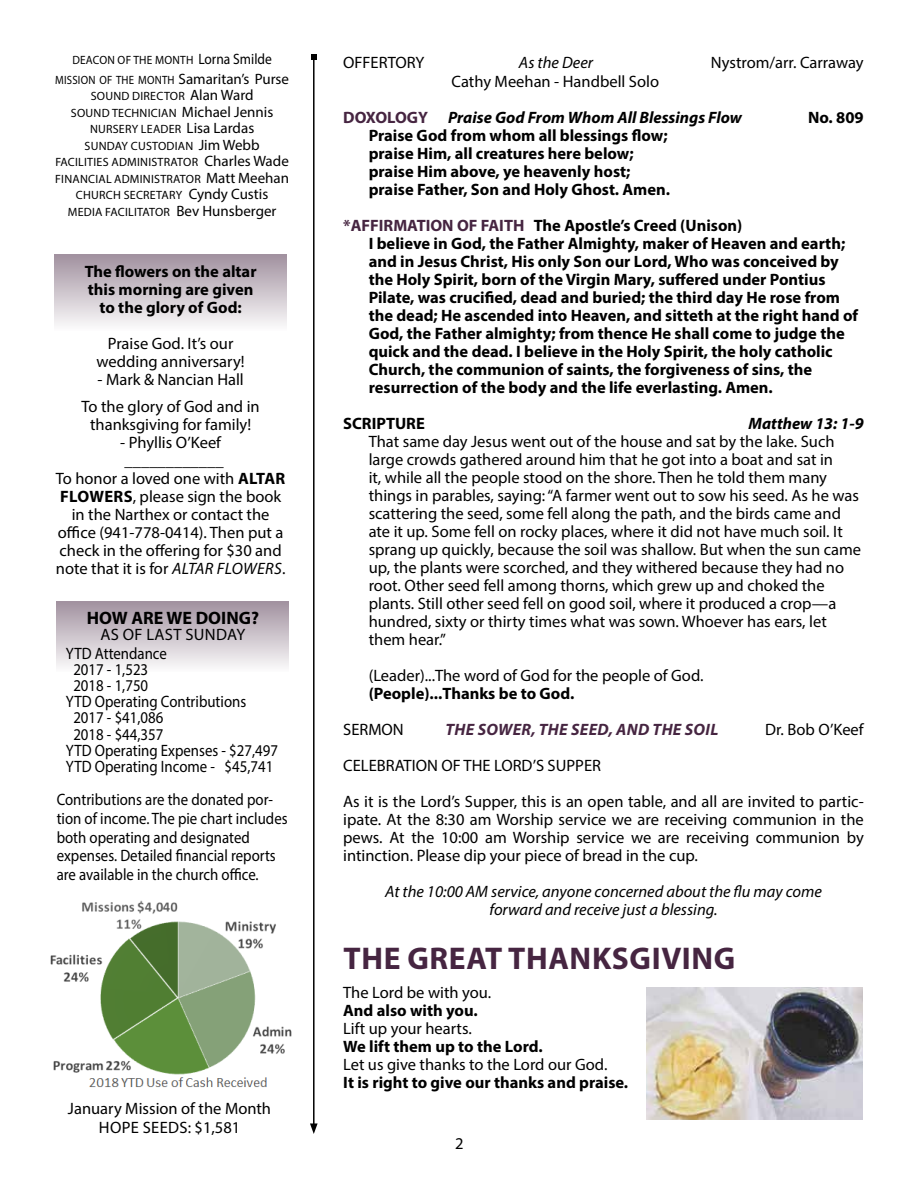
<style>
.page{position:relative;width:918px;height:1188px;background:#fff}
.page>*{position:absolute;margin:0;border:0;box-sizing:border-box;transform-origin:0 0}
.t1{font:700 31.5px "Myriad Pro";letter-spacing:.02em;color:#462541}
.t2{font:700 18px "Myriad Pro";color:#000}
.t3{font:16.5px/18px "Myriad Pro";color:#000;text-align:center}
.t4{font:700 16.5px/18px "Myriad Pro";color:#000}
.t5{font:16.5px/18.8px "Myriad Pro";color:#000;scale:.9 1}
.t6{font:italic 16.5px/18px "Myriad Pro";color:#000;text-align:center}
.t7{font:italic 700 16.5px/36px "Myriad Pro";color:#000}
.t8{font:italic 700 16.5px "Myriad Pro";letter-spacing:.02em;color:#462541}
.t9{font:16.5px "Myriad Pro";letter-spacing:.02em;color:#000}
.t10{font:12px/16.5px "Myriad Pro";letter-spacing:.02em;color:#000;text-align:center}
.t11{font:12px/19.8px "Myriad Pro";letter-spacing:.02em;color:#000;text-align:center;scale:.95 1}
.s1{font-size:15px}
.s2{font-weight:700}
.s3{font-style:italic}
.s4{font-weight:400;font-style:normal}
.s5{font-style:normal;color:#462541}
.s6{color:#462541}
</style>
<div class="page">
<img style="left:647px;top:987px;width:216px;height:132px">
<img style="left:50px;top:900px;width:242px;height:187px">
<hr style="left:313px;top:57px;width:2px;height:1069px;background:#000">
<svg style="left:311px;top:54px;width:6px;height:6px"></svg>
<svg style="left:310px;top:1123px;width:8px;height:11px"></svg>
<div style="left:56px;top:602px;width:233px;height:70px;background:linear-gradient(to bottom,#a292a0,#fbfafb)"></div>
<div style="left:54px;top:255px;width:233px;height:76px;background:linear-gradient(to bottom,#a292a0,#fbfbfb)"></div>
<p class="t11" style="left:55px;top:50px;width:248px">DEACON OF THE MONTH <span class="s1">Lorna Smilde<br></span>MISSION OF THE MONTH <span class="s1">Samaritan’s Purse</span></p>
<p class="t10" style="left:55px;top:88px;width:235px">SOUND DIRECTOR <span class="s1">Alan Ward<br></span>SOUND TECHNICIAN <span class="s1">Michael Jennis<br></span>NURSERY LEADER <span class="s1">Lisa Lardas<br></span>SUNDAY CUSTODIAN <span class="s1">Jim Webb<br></span>FACILITIES ADMINISTRATOR <span class="s1">Charles Wade<br></span>FINANCIAL ADMINISTRATOR <span class="s1">Matt Meehan<br></span>CHURCH SECRETARY <span class="s1">Cyndy Custis<br></span>MEDIA FACILITATOR <span class="s1">Bev Hunsberger</span></p>
<p class="t4" style="left:85px;top:262px;width:173px;text-align:center">The flowers on the altar this morning are given to the glory of God:</p>
<p class="t3" style="left:97px;top:334px;width:150px">Praise God. It’s our wedding anniversary!</p>
<p class="t3" style="left:82px;top:366px;width:180px;line-height:27px">- Mark &amp; Nancian Hall<br>To the glory of God and in</p>
<p class="t3" style="left:90px;top:415px;width:163px">thanksgiving for family!</p>
<p class="t3" style="left:56px;top:433px;width:231px">- Phyllis O’Keef<br>____________<br>To honor a loved one with <span class="s2">ALTAR<br>FLOWERS</span>, please sign the book in the Narthex or contact the office (941-778-0414). Then put a check in the offering for $30 and note that it is for <span class="s3">ALTAR FLOWERS</span>.</p>
<p class="t2" style="left:87px;top:606px;width:174px">HOW ARE WE DOING?</p>
<p class="t9" style="left:100px;top:624px;width:146px">AS OF LAST SUNDAY</p>
<p class="t5" style="left:66px;top:644px;width:114px">YTD Attendance</p>
<p class="t5" style="left:73px;top:660px;width:85px">2017 - 1,523</p>
<p class="t5" style="left:73px;top:676px;width:85px">2018 - 1,750</p>
<p class="t5" style="left:66px;top:692px;width:202px">YTD Operating Contributions</p>
<p class="t5" style="left:73px;top:708px;width:102px">2017 - $41,086</p>
<p class="t5" style="left:73px;top:724px;width:102px">2018 - $44,357</p>
<p class="t5" style="left:66px;top:740px;width:237px">YTD Operating Expenses - $27,497</p>
<p class="t5" style="left:66px;top:756px;width:232px">YTD Operating Income - $45,741</p>
<p class="t5" style="left:57px;top:790px;width:258px">Contributions are the donated por&shy;tion of income. The pie chart includes both operating and designated expenses. Detailed financial reports are available in the church office.</p>
<p class="t3" style="left:68px;top:1099px;width:205px;line-height:18.8px">January Mission of the Month<br>HOPE SEEDS: $1,581</p>
<p class="t3" style="left:343px;top:54px;width:83px">OFFERTORY</p>
<p class="t6" style="left:519px;top:54px;width:76px">As the Deer</p>
<p class="t3" style="left:711px;top:54px;width:154px">Nystrom/arr. Carraway</p>
<p class="t7" style="left:343px;top:63px;width:400px;text-indent:108px"><span class="s4">Cathy Meehan - Handbell Solo<br></span><span class="s5">DOXOLOGY</span> Praise God From Whom All Blessings Flow</p>
<p class="t4" style="left:808px;top:108px;width:57px">No. 809</p>
<p class="t4" style="left:369px;top:126px;width:303px">Praise God from whom all blessings flow; praise Him, all creatures here below; praise Him above, ye heavenly host; praise Father, Son and Holy Ghost. Amen.</p>
<p class="t4" style="left:369px;top:216px;width:491px;text-indent:-26px"><span class="s6">*AFFIRMATION OF FAITH</span> The Apostle’s Creed (Unison)<br>I believe in God, the Father Almighty, maker of Heaven and earth; and in Jesus Christ, His only Son our Lord, Who was conceived by the Holy Spirit, born of the Virgin Mary, suffered under Pontius Pilate, was crucified, dead and buried; the third day He rose from the dead; He ascended into Heaven, and sitteth at the right hand of God, the Father almighty; from thence He shall come to judge the quick and the dead. I believe in the Holy Spirit, the holy catholic Church, the communion of saints, the forgiveness of sins, the resurrection of the body and the life everlasting. Amen.</p>
<p class="t4" style="left:343px;top:414px;width:83px">SCRIPTURE</p>
<p class="t7" style="left:749px;top:405px;width:117px">Matthew 13: 1-9</p>
<p class="t3" style="left:369px;top:432px;width:494px;text-align:left">That same day Jesus went out of the house and sat by the lake. Such large crowds gathered around him that he got into a boat and sat in<br>it, while all the people stood on the shore. Then he told them many things in parables, saying: “A farmer went out to sow his seed. As he was scattering the seed, some fell along the path, and the birds came and ate it up. Some fell on rocky places, where it did not have much soil. It sprang up quickly, because the soil was shallow. But when the sun came up, the plants were scorched, and they withered because they had no root. Other seed fell among thorns, which grew up and choked the plants. Still other seed fell on good soil, where it produced a crop—a hundred, sixty or thirty times what was sown. Whoever has ears, let them hear.”</p>
<p class="t3" style="left:369px;top:666px;width:336px">(Leader)...The word of God for the people of God.</p>
<p class="t4" style="left:369px;top:684px;width:207px">(People)...Thanks be to God.</p>
<p class="t3" style="left:343px;top:720px;width:62px">SERMON</p>
<p class="t8" style="left:445px;top:719px;width:274px">THE SOWER, THE SEED, AND THE SOIL</p>
<p class="t3" style="left:765px;top:720px;width:100px">Dr. Bob O’Keef</p>
<p class="t3" style="left:343px;top:747px;width:522px;line-height:36px;text-align:left">CELEBRATION OF THE LORD’S SUPPER<br>As it is the Lord’s Supper, this is an open table, and all are invited to partic-</p>
<p class="t3" style="left:343px;top:810px;width:522px;text-align:justify">ipate. At the 8:30 am Worship service we are receiving communion in the pews. At the 10:00 am Worship service we are receiving communion by intinction. Please dip your piece of bread in the cup.</p>
<p class="t6" style="left:385px;top:882px;width:438px">At the 10:00 AM service, anyone concerned about the flu may come forward and receive just a blessing.</p>
<h1 class="t1" style="left:344px;top:938px;width:393px">THE GREAT THANKSGIVING</h1>
<p class="t3" style="left:343px;top:983px;width:149px">The Lord be with you.</p>
<p class="t4" style="left:343px;top:1001px;width:136px">And also with you.</p>
<p class="t3" style="left:343px;top:1019px;width:130px">Lift up your hearts.</p>
<p class="t4" style="left:343px;top:1037px;width:201px">We lift them up to the Lord.</p>
<p class="t3" style="left:343px;top:1055px;width:266px">Let us give thanks to the Lord our God.</p>
<p class="t4" style="left:343px;top:1073px;width:287px">It is right to give our thanks and praise.</p>
<p class="t3" style="left:455px;top:1134px;width:10px">2</p>
</div>
